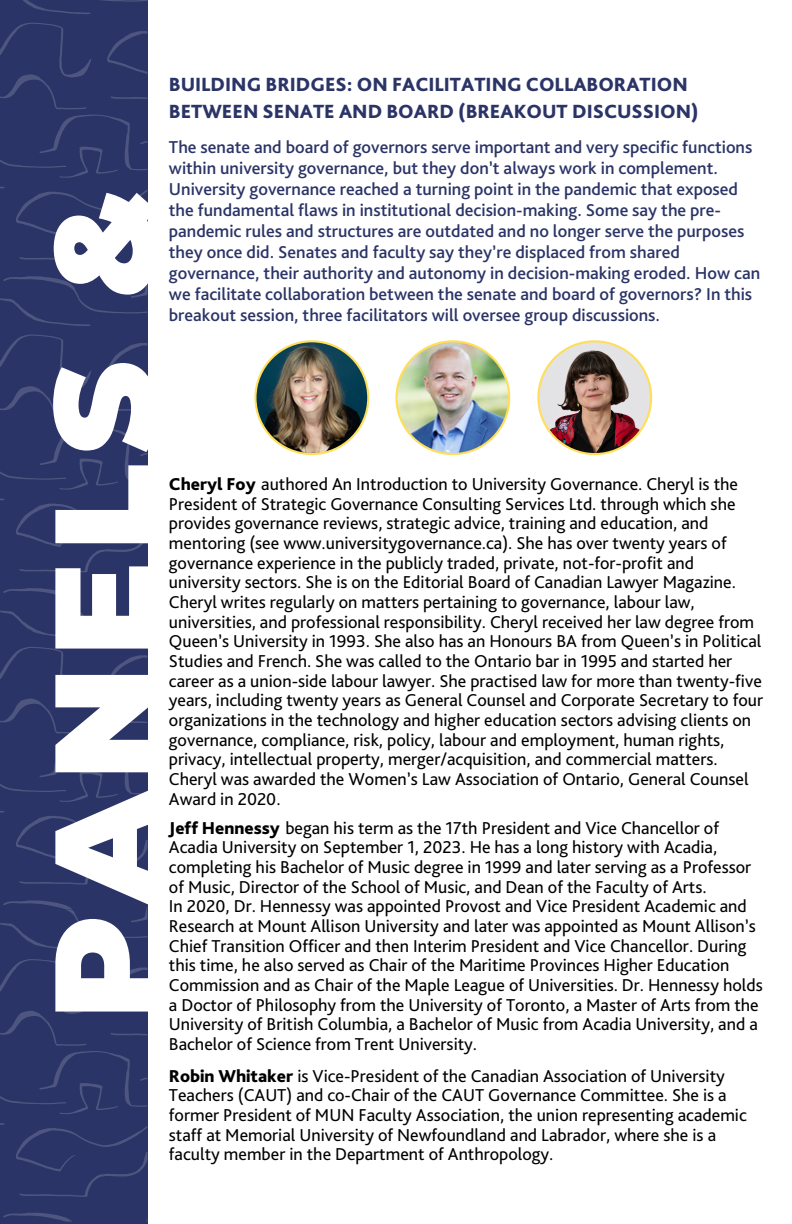
<style>
.page{position:relative;width:792px;height:1224px;background:#fff}
.page>*{position:absolute;margin:0;border:0;box-sizing:border-box;transform-origin:0 0}
.t1{font:900 141.2px "Montserrat";letter-spacing:.075em;color:#fff}
.t2{font:800 20px/27px "Bliss Pro";color:#2b3467}
.t3{font:18px/19.6px "Bliss Pro";color:#000}
.t4{font:500 18px/21px "Bliss Pro";color:#2b3467}
.s1{font-weight:800}
</style>
<div class="page">
<div style="left:0;top:0;width:148px;height:1224px;background:#2b3467"></div>
<svg style="left:23px;top:0;width:124px;height:14px"></svg>
<svg style="left:0;top:23px;width:147px;height:237px"></svg>
<svg style="left:0;top:276px;width:147px;height:50px"></svg>
<svg style="left:0;top:334px;width:147px;height:238px"></svg>
<svg style="left:0;top:588px;width:147px;height:50px"></svg>
<svg style="left:0;top:647px;width:147px;height:238px"></svg>
<svg style="left:0;top:900px;width:147px;height:51px"></svg>
<svg style="left:3px;top:1213px;width:69px;height:9px"></svg>
<svg style="left:0;top:959px;width:147px;height:238px"></svg>
<img style="left:395px;top:340px;width:115px;height:115px">
<img style="left:537px;top:340px;width:115px;height:115px">
<img style="left:254px;top:340px;width:115px;height:115px">
<p class="t1" style="left:18px;top:1020px;width:832px;rotate:-90deg">PANELS &amp;</p>
<p class="t2" style="left:169px;top:70px;width:531px">BUILDING BRIDGES: ON FACILITATING COLLABORATION<br>BETWEEN SENATE AND BOARD (BREAKOUT DISCUSSION)</p>
<p class="t4" style="left:169px;top:136px;width:593px">The senate and board of governors serve important and very specific functions within university governance, but they don’t always work in complement.<br>University governance reached a turning point in the pandemic that exposed the fundamental flaws in institutional decision-making. Some say the pre&shy;pandemic rules and structures are outdated and no longer serve the purposes they once did. Senates and faculty say they’re displaced from shared governance, their authority and autonomy in decision-making eroded. How can we facilitate collaboration between the senate and board of governors? In this breakout session, three facilitators will oversee group discussions.</p>
<p class="t3" style="left:169px;top:474px;width:596px"><span class="s1">Cheryl Foy</span> authored An Introduction to University Governance. Cheryl is the President of Strategic Governance Consulting Services Ltd. through which she provides governance reviews, strategic advice, training and education, and mentoring (see www.universitygovernance.ca). She has over twenty years of governance experience in the publicly traded, private, not-for-profit and university sectors. She is on the Editorial Board of Canadian Lawyer Magazine.<br>Cheryl writes regularly on matters pertaining to governance, labour law, universities, and professional responsibility. Cheryl received her law degree from Queen’s University in 1993. She also has an Honours BA from Queen’s in Political Studies and French. She was called to the Ontario bar in 1995 and started her career as a union-side labour lawyer. She practised law for more than twenty-five years, including twenty years as General Counsel and Corporate Secretary to four organizations in the technology and higher education sectors advising clients on governance, compliance, risk, policy, labour and employment, human rights, privacy, intellectual property, merger/acquisition, and commercial matters.<br>Cheryl was awarded the Women’s Law Association of Ontario, General Counsel Award in 2020.</p>
<p class="t3" style="left:169px;top:818px;width:584px"><span class="s1">Jeff Hennessy</span> began his term as the 17th President and Vice Chancellor of Acadia University on September 1, 2023. He has a long history with Acadia, completing his Bachelor of Music degree in 1999 and later serving as a Professor of Music, Director of the School of Music, and Dean of the Faculty of Arts.</p>
<p class="t3" style="left:169px;top:896px;width:595px">In 2020, Dr. Hennessy was appointed Provost and Vice President Academic and Research at Mount Allison University and later was appointed as Mount Allison’s Chief Transition Officer and then Interim President and Vice Chancellor. During this time, he also served as Chair of the Maritime Provinces Higher Education Commission and as Chair of the Maple League of Universities. Dr. Hennessy holds a Doctor of Philosophy from the University of Toronto, a Master of Arts from the University of British Columbia, a Bachelor of Music from Acadia University, and a Bachelor of Science from Trent University.</p>
<p class="t3" style="left:169px;top:1066px;width:579px"><span class="s1">Robin Whitaker</span> is Vice-President of the Canadian Association of University Teachers (CAUT) and co-Chair of the CAUT Governance Committee. She is a former President of MUN Faculty Association, the union representing academic staff at Memorial University of Newfoundland and Labrador, where she is a faculty member in the Department of Anthropology.</p>
</div>
